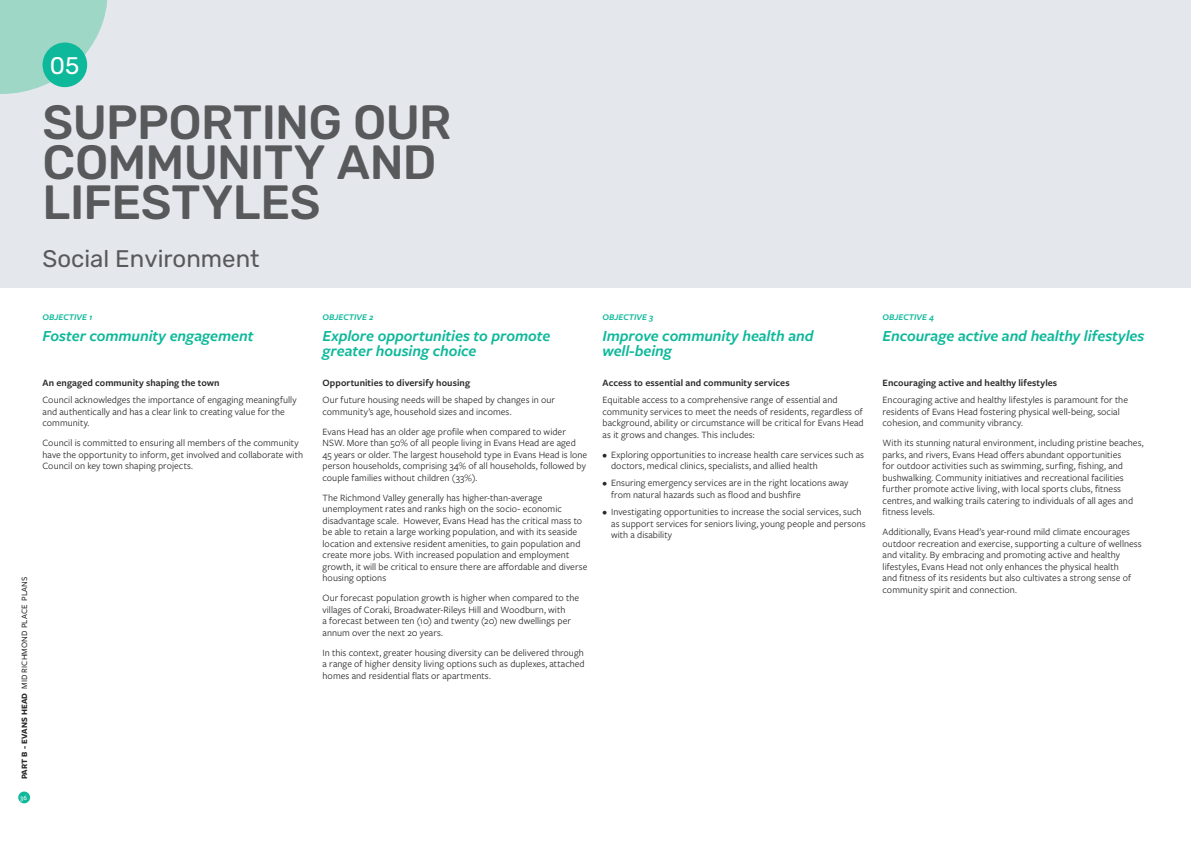
<style>
.page{position:relative;width:1191px;height:842px;background:#fff}
.page>*{position:absolute;margin:0;border:0;box-sizing:border-box;transform-origin:0 0}
.t1{font:500 48px/40px "Rubik";letter-spacing:-.015em;color:#58595b}
.t2{font:24px "Rubik";color:#58595b}
.t3{font:24px "Rubik";color:#fff}
.Objective_Quote{font:italic 600 16px/15px "Freight Sans Pro";letter-spacing:-.005em;color:#0eb89a}
.BODY{font:10px/11.5px "Freight Sans Pro";letter-spacing:.005em;color:#292829}
.Body_BOLD{font:600 10px "Freight Sans Pro";letter-spacing:.005em;color:#292829}
.Objective_CAPS{font:italic 600 9px "Freight Sans Pro";letter-spacing:.005em;color:#0eb89a}
.t4{font:500 8.5px "Freight Sans Pro";letter-spacing:.015em;color:#292829}
.t5{font:500 7px "Freight Sans Pro";color:#fff}
.s1{font-weight:700}
</style>
<div class="page">
<div style="left:0;top:0;width:1191px;height:287px;background:#e4e8ed"></div>
<svg style="left:0;top:0;width:108px;height:94px"></svg>
<div style="left:43px;top:43px;width:44px;height:44px;background:#0eb89a;border-radius:50%"></div>
<div style="left:18px;top:791px;width:12px;height:12px;background:#0eb89a;border-radius:50%"></div>
<h2 class="t3" style="left:50px;top:52px;width:31px">05</h2>
<h1 class="t1" style="left:43px;top:104px;width:410px">SUPPORTING OUR<br>COMMUNITY AND<br>LIFESTYLES</h1>
<h2 class="t2" style="left:43px;top:245px;width:219px">Social Environment</h2>
<p class="Objective_CAPS" style="left:43px;top:311px;width:51px">OBJECTIVE 1</p>
<p class="Objective_Quote" style="left:43px;top:328px;width:212px">Foster community engagement</p>
<p class="Body_BOLD" style="left:43px;top:376px;width:178px">An engaged community shaping the town</p>
<p class="BODY" style="left:43px;top:394px;width:256px">Council acknowledges the importance of engaging meaningfully and authentically and has a clear link to creating value for the community.</p>
<p class="BODY" style="left:43px;top:437px;width:262px">Council is committed to ensuring all members of the community have the opportunity to inform, get involved and collaborate with<br>Council on key town shaping projects.</p>
<p class="t4" style="left:19px;top:779px;width:204px;rotate:-90deg"><span class="s1">PART B - EVANS HEAD</span> MID RICHMOND PLACE PLANS</p>
<p class="t5" style="left:20px;top:793px;width:8px">36</p>
<p class="Objective_CAPS" style="left:322px;top:311px;width:52px">OBJECTIVE 2</p>
<p class="Objective_Quote" style="left:322px;top:328px;width:229px">Explore opportunities to promote greater housing choice</p>
<p class="Body_BOLD" style="left:322px;top:376px;width:149px">Opportunities to diversify housing</p>
<p class="BODY" style="left:322px;top:394px;width:234px">Our future housing needs will be shaped by changes in our community’s age, household sizes and incomes.</p>
<p class="BODY" style="left:322px;top:425px;width:266px">Evans Head has an older age profile when compared to wider NSW. More than 50% of all people living in Evans Head are aged 45 years or older. The largest household type in Evans Head is lone person households, comprising 34% of all households, followed by couple families without children (33%).</p>
<p class="BODY" style="left:322px;top:491px;width:266px">The Richmond Valley generally has higher-than-average unemployment rates and ranks high on the socio- economic disadvantage scale. However, Evans Head has the critical mass to be able to retain a large working population, and with its seaside location and extensive resident amenities, to gain population and create more jobs. With increased population and employment growth, it will be critical to ensure there are affordable and diverse housing options</p>
<p class="BODY" style="left:322px;top:592px;width:258px">Our forecast population growth is higher when compared to the villages of Coraki, Broadwater-Rileys Hill and Woodburn, with<br>a forecast between ten (10) and twenty (20) new dwellings per annum over the next 20 years.</p>
<p class="BODY" style="left:322px;top:646px;width:264px;text-align:justify">In this context, greater housing diversity can be delivered through a range of higher density living options such as duplexes, attached homes and residential flats or apartments.</p>
<p class="Objective_CAPS" style="left:602px;top:311px;width:52px">OBJECTIVE 3</p>
<p class="Objective_Quote" style="left:602px;top:328px;width:212px">Improve community health and well-being</p>
<p class="Body_BOLD" style="left:602px;top:376px;width:189px">Access to essential and community services</p>
<p class="BODY" style="left:602px;top:394px;width:263px">Equitable access to a comprehensive range of essential and community services to meet the needs of residents, regardless of background, ability or circumstance will be critical for Evans Head as it grows and changes. This includes:</p>
<p class="BODY" style="left:611px;top:448px;width:254px;text-indent:-9px">• Exploring opportunities to increase health care services such as doctors, medical clinics, specialists, and allied health</p>
<p class="BODY" style="left:611px;top:477px;width:239px;text-indent:-9px">• Ensuring emergency services are in the right locations away from natural hazards such as flood and bushfire</p>
<p class="BODY" style="left:611px;top:506px;width:256px;text-indent:-9px">• Investigating opportunities to increase the social services, such as support services for seniors living, young people and persons with a disability</p>
<p class="Objective_CAPS" style="left:882px;top:311px;width:53px">OBJECTIVE 4</p>
<p class="Objective_Quote" style="left:882px;top:328px;width:263px">Encourage active and healthy lifestyles</p>
<p class="Body_BOLD" style="left:882px;top:376px;width:176px">Encouraging active and healthy lifestyles</p>
<p class="BODY" style="left:882px;top:394px;width:247px">Encouraging active and healthy lifestyles is paramount for the residents of Evans Head fostering physical well-being, social cohesion, and community vibrancy.</p>
<p class="BODY" style="left:882px;top:437px;width:262px">With its stunning natural environment, including pristine beaches, parks, and rivers, Evans Head offers abundant opportunities<br>for outdoor activities such as swimming, surfing, fishing, and bushwalking. Community initiatives and recreational facilities further promote active living, with local sports clubs, fitness centres, and walking trails catering to individuals of all ages and fitness levels.</p>
<p class="BODY" style="left:882px;top:526px;width:261px">Additionally, Evans Head’s year-round mild climate encourages outdoor recreation and exercise, supporting a culture of wellness and vitality. By embracing and promoting active and healthy lifestyles, Evans Head not only enhances the physical health<br>and fitness of its residents but also cultivates a strong sense of community spirit and connection.</p>
</div>
